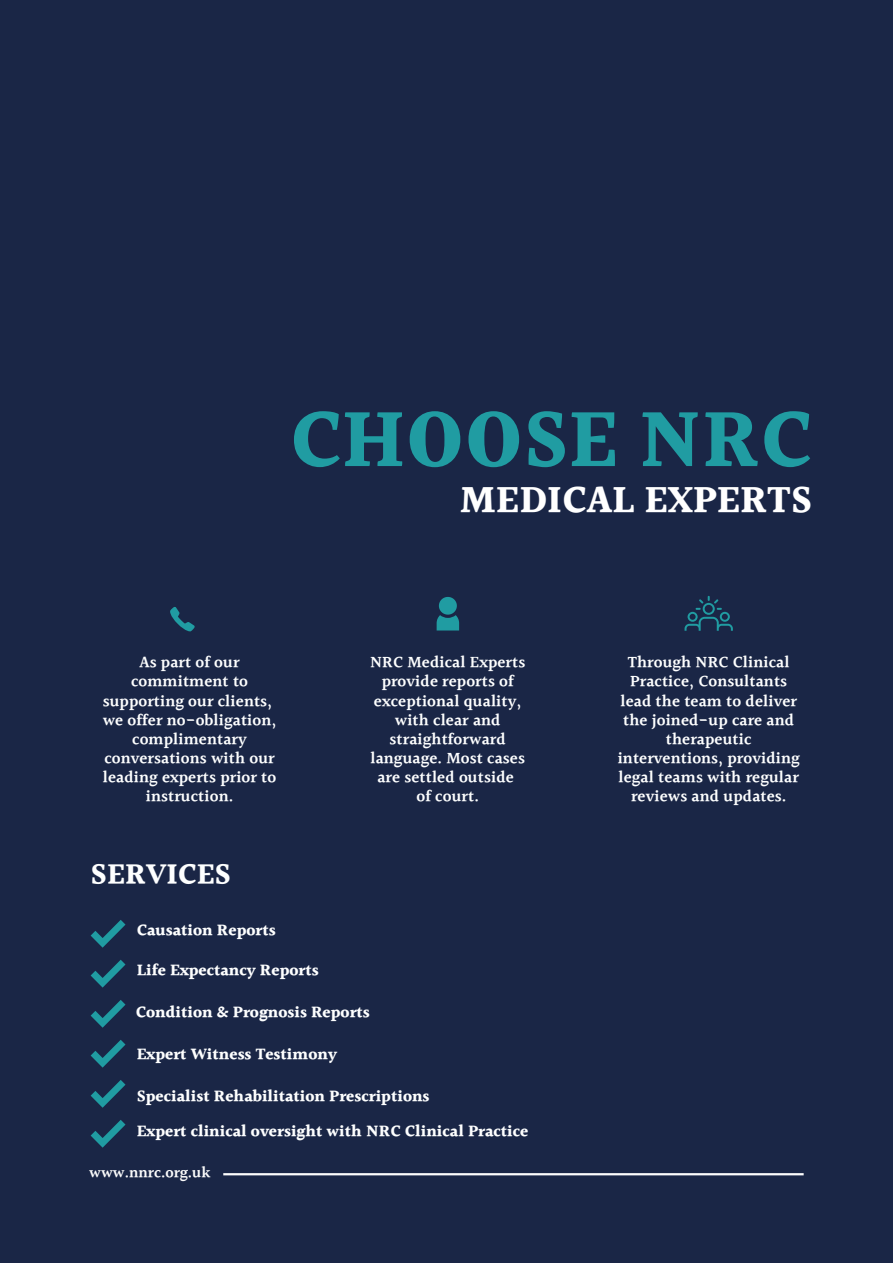
<style>
.page{position:relative;width:893px;height:1264px;background:#fff}
.page>*{position:absolute;margin:0;border:0;box-sizing:border-box;transform-origin:0 0}
.t1{font:700 82.5px "Halant";color:#209ca2}
.t2{font:700 39.15px "Halant";color:#fff}
.t3{font:700 30px "Halant";color:#feffff}
.t4{font:600 16.5px/19px "Halant";letter-spacing:.005em;color:#feffff;text-align:center}
.t5{font:700 16.5px/35.7px "Halant";color:#feffff}
.t6{font:600 15.6px "Halant";color:#fdfdfd}
</style>
<div class="page">
<div style="left:0;top:0;width:892px;height:1262px;background:#1a2646"></div>
<svg style="left:436px;top:597px;width:23px;height:33px"></svg>
<svg style="left:684px;top:596px;width:48px;height:34px"></svg>
<svg style="left:170px;top:607px;width:25px;height:24px"></svg>
<svg style="left:91px;top:920px;width:34px;height:27px"></svg>
<svg style="left:91px;top:960px;width:34px;height:27px"></svg>
<svg style="left:91px;top:1000px;width:34px;height:27px"></svg>
<svg style="left:91px;top:1040px;width:34px;height:27px"></svg>
<svg style="left:91px;top:1080px;width:34px;height:27px"></svg>
<svg style="left:91px;top:1120px;width:34px;height:27px"></svg>
<hr style="left:223px;top:1173px;width:580px;height:2px;background:#fdfdfd">
<h1 class="t1" style="left:290px;top:380px;width:523px">CHOOSE NRC</h1>
<h2 class="t2" style="left:460px;top:471px;width:354px">MEDICAL EXPERTS</h2>
<p class="t4" style="left:103px;top:654px;width:175px">As part of our commitment to supporting our clients, we offer no-obligation, complimentary conversations with our leading experts prior to instruction.</p>
<p class="t4" style="left:617px;top:654px;width:183px">Through NRC Clinical<br>Practice, Consultants lead the team to deliver the joined-up care and therapeutic interventions, providing legal teams with regular reviews and updates.</p>
<p class="t4" style="left:370px;top:654px;width:157px">NRC Medical Experts provide reports of exceptional quality, with clear and straightforward language. Most cases are settled outside<br>of court.</p>
<h3 class="t3" style="left:91px;top:852px;width:142px">SERVICES</h3>
<p class="t5" style="left:137px;top:913px;width:140px">Causation Reports</p>
<p class="t5" style="left:137px;top:953px;width:183px">Life Expectancy Reports</p>
<p class="t5" style="left:136px;top:995px;width:236px">Condition &amp; Prognosis Reports</p>
<p class="t5" style="left:137px;top:1037px;width:202px">Expert Witness Testimony</p>
<p class="t5" style="left:137px;top:1078px;width:393px">Specialist Rehabilitation Prescriptions<br>Expert clinical oversight with NRC Clinical Practice</p>
<p class="t6" style="left:89px;top:1160px;width:123px">www.nnrc.org.uk</p>
</div>
